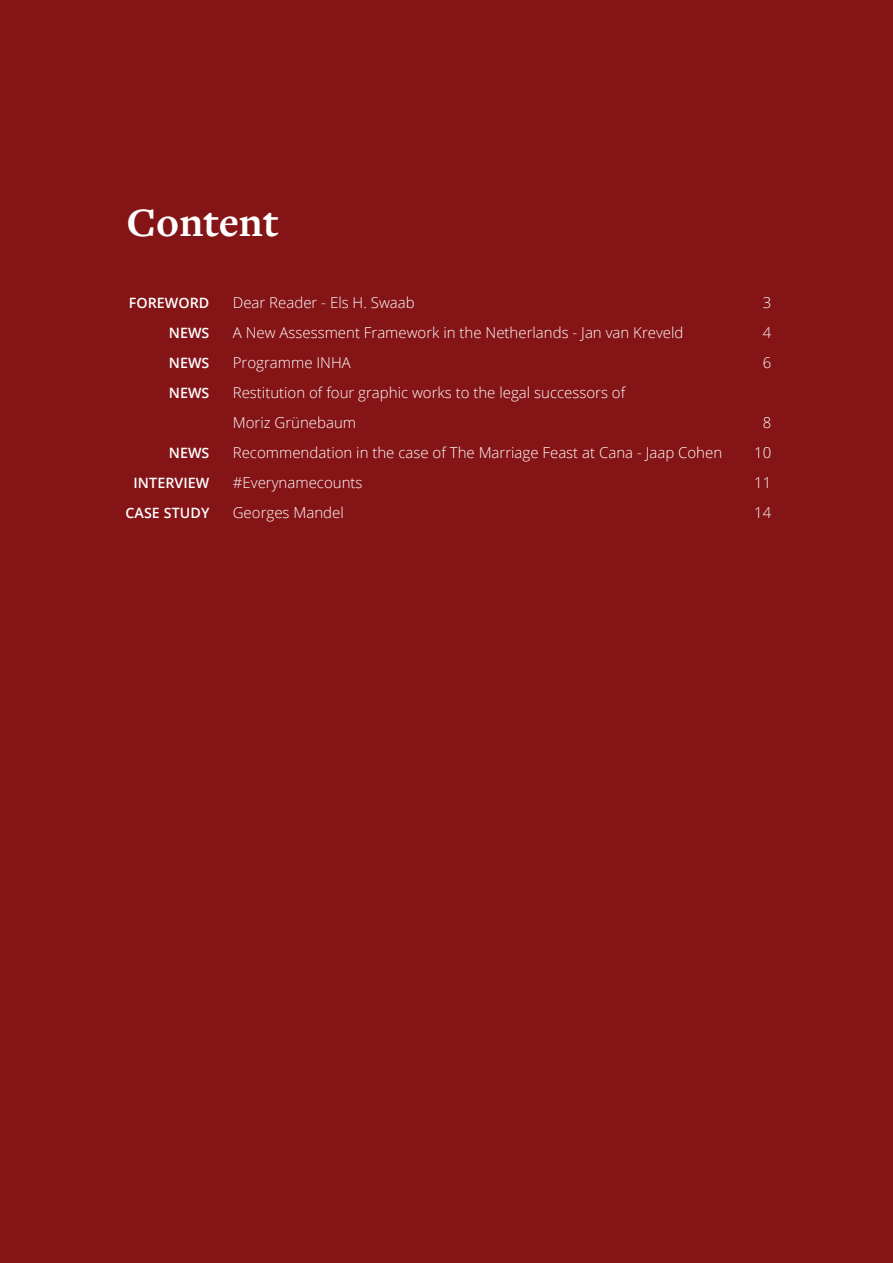
<style>
.page{position:relative;width:893px;height:1263px;background:#851417}
.page>*{position:absolute;margin:0;border:0;box-sizing:border-box;transform-origin:0 0}
.inhoud-kop_1{font:700 42px "Freight Text Pro";color:#fff}
.t1{font:300 15px "Open Sans";color:#fff}
.inhoud-titel{font:600 14.25px "Open Sans";letter-spacing:.005em;color:#fff}
</style>
<div class="page">
<p class="inhoud-kop_1" style="left:126px;top:195px;width:154px">Content</p>
<p class="inhoud-titel" style="left:129px;top:293px;width:82px">FOREWORD</p>
<p class="inhoud-titel" style="left:169px;top:323px;width:42px">NEWS</p>
<p class="inhoud-titel" style="left:169px;top:353px;width:42px">NEWS</p>
<p class="inhoud-titel" style="left:169px;top:383px;width:42px">NEWS</p>
<p class="inhoud-titel" style="left:169px;top:443px;width:42px">NEWS</p>
<p class="inhoud-titel" style="left:134px;top:473px;width:77px">INTERVIEW</p>
<p class="inhoud-titel" style="left:125px;top:503px;width:85px">CASE STUDY</p>
<p class="t1" style="left:233px;top:293px;width:183px">Dear Reader - Els H. Swaab</p>
<p class="t1" style="left:763px;top:293px;width:10px">3</p>
<p class="t1" style="left:233px;top:323px;width:452px">A New Assessment Framework in the Netherlands - Jan van Kreveld</p>
<p class="t1" style="left:763px;top:323px;width:10px">4</p>
<p class="t1" style="left:233px;top:353px;width:120px">Programme INHA</p>
<p class="t1" style="left:763px;top:353px;width:10px">6</p>
<p class="t1" style="left:233px;top:383px;width:394px">Restitution of four graphic works to the legal successors of</p>
<p class="t1" style="left:233px;top:413px;width:125px">Moriz Grünebaum</p>
<p class="t1" style="left:763px;top:413px;width:10px">8</p>
<p class="t1" style="left:233px;top:443px;width:491px">Recommendation in the case of The Marriage Feast at Cana - Jaap Cohen</p>
<p class="t1" style="left:754px;top:443px;width:19px">10</p>
<p class="t1" style="left:233px;top:473px;width:131px">#Everynamecounts</p>
<p class="t1" style="left:754px;top:473px;width:19px">11</p>
<p class="t1" style="left:233px;top:503px;width:112px">Georges Mandel</p>
<p class="t1" style="left:754px;top:503px;width:19px">14</p>
</div>
